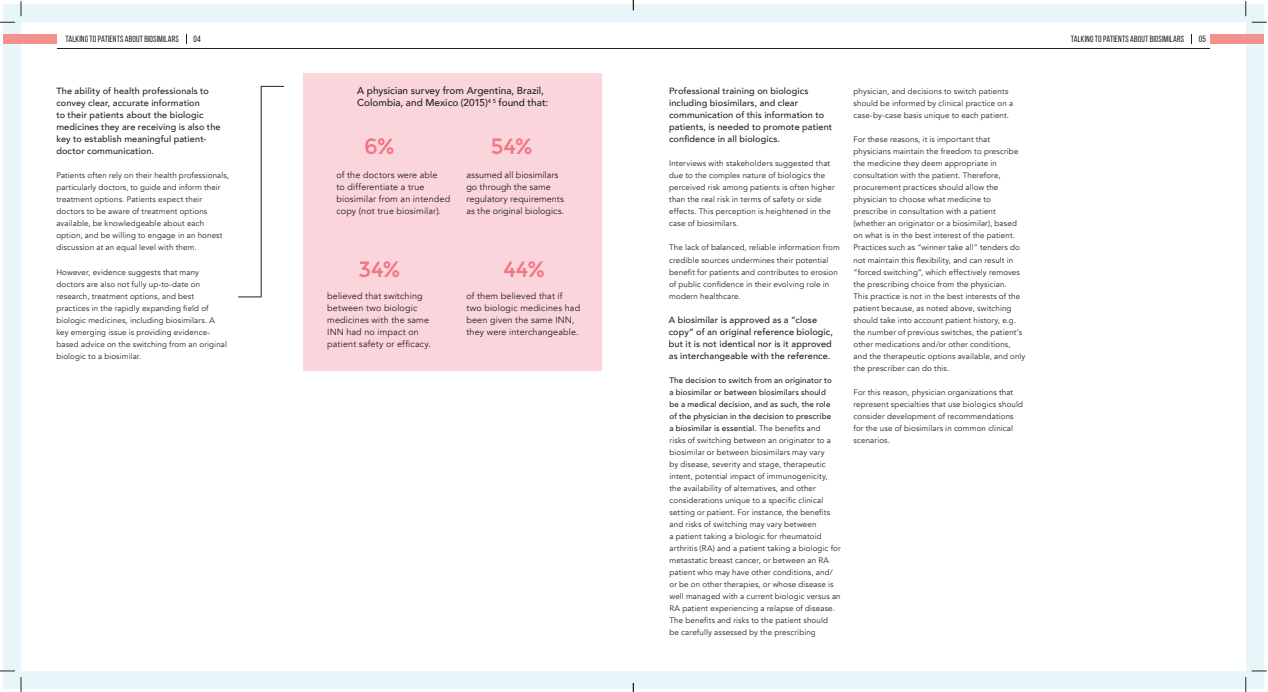
<style>
.page{position:relative;width:1268px;height:692px;background:#fff}
.page>*{position:absolute;margin:0;border:0;box-sizing:border-box;transform-origin:0 0}
.t1{font:22px "Montserrat";color:#f27582}
.t2{font:500 10px/12px "Avenir";color:#231f20}
.t3{font:500 9px/12px "Avenir";letter-spacing:.015em;color:#231f20}
.t4{font:9px/12px "Avenir";letter-spacing:.015em;color:#231f20}
.t5{font:9px "Bebas Neue";letter-spacing:.01em;color:#231f20}
.t6{font:8px/12px "Avenir";letter-spacing:.015em;color:#231f20}
.s1{font-weight:500}
</style>
<div class="page">
<div style="left:3px;top:4px;width:630px;height:684px;background:#e8f6f9"></div>
<div style="left:21px;top:22px;width:612px;height:648px;background:#fff"></div>
<div style="left:303px;top:73px;width:298px;height:297px;background:#fad5db"></div>
<hr style="left:57px;top:48px;width:576px;height:1px;background:#231f20">
<div style="left:3px;top:34px;width:54px;height:9px;background:#f4918e"></div>
<svg style="left:238px;top:86px;width:46px;height:211px"></svg>
<div style="left:633px;top:4px;width:630px;height:684px;background:#e8f6f9"></div>
<div style="left:633px;top:22px;width:612px;height:648px;background:#fff"></div>
<hr style="left:633px;top:48px;width:576px;height:1px;background:#231f20">
<div style="left:1209px;top:34px;width:54px;height:9px;background:#f4918e"></div>
<svg style="left:0;top:22px;width:15px;height:1px"></svg>
<svg style="left:1251px;top:22px;width:15px;height:1px"></svg>
<svg style="left:20px;top:1px;width:2px;height:15px"></svg>
<svg style="left:0;top:670px;width:22px;height:21px"></svg>
<svg style="left:1245px;top:1px;width:1px;height:15px"></svg>
<svg style="left:1244px;top:670px;width:22px;height:21px"></svg>
<svg style="left:632px;top:0;width:2px;height:10px"></svg>
<svg style="left:632px;top:683px;width:2px;height:8px"></svg>
<p class="t5" style="left:65px;top:34px;width:115px">TALKING TO PATIENTS ABOUT BIOSIMILARS</p>
<p class="t5" style="left:194px;top:34px;width:9px">04</p>
<p class="t3" style="left:56px;top:85px;width:166px">The ability of health professionals to convey clear, accurate information<br>to their patients about the biologic medicines they are receiving is also the key to establish meaningful patient&shy;doctor communication.</p>
<p class="t6" style="left:56px;top:170px;width:174px">Patients often rely on their health professionals, particularly doctors, to guide and inform their treatment options. Patients expect their doctors to be aware of treatment options available, be knowledgeable about each option, and be willing to engage in an honest discussion at an equal level with them.</p>
<p class="t6" style="left:56px;top:266px;width:172px">However, evidence suggests that many doctors are also not fully up-to-date on research, treatment options, and best practices in the rapidly expanding field of biologic medicines, including biosimilars. A key emerging issue is providing evidence&shy;based advice on the switching from an original biologic to a biosimilar.</p>
<p class="t2" style="left:357px;top:85px;width:193px">A physician survey from Argentina, Brazil,<br>Colombia, and Mexico (2015)<sup>4</sup> <sup>5</sup> found that:</p>
<h1 class="t1" style="left:364px;top:133px;width:32px">6%</h1>
<p class="t4" style="left:336px;top:169px;width:115px">of the doctors were able<br>to differentiate a true biosimilar from an intended copy (not true biosimilar).</p>
<h1 class="t1" style="left:491px;top:133px;width:43px">54%</h1>
<p class="t4" style="left:466px;top:169px;width:99px">assumed all biosimilars go through the same regulatory requirements as the original biologics.</p>
<h1 class="t1" style="left:358px;top:256px;width:43px">34%</h1>
<p class="t4" style="left:327px;top:289px;width:105px">believed that switching between two biologic medicines with the same<br>INN had no impact on patient safety or efficacy.</p>
<h1 class="t1" style="left:503px;top:256px;width:43px">44%</h1>
<p class="t4" style="left:466px;top:289px;width:115px">of them believed that if two biologic medicines had been given the same INN, they were interchangeable.</p>
<p class="t3" style="left:669px;top:85px;width:165px">Professional training on biologics including biosimilars, and clear communication of this information to patients, is needed to promote patient confidence in all biologics.</p>
<p class="t6" style="left:669px;top:158px;width:167px">Interviews with stakeholders suggested that due to the complex nature of biologics the perceived risk among patients is often higher than the real risk in terms of safety or side effects. This perception is heightened in the case of biosimilars.</p>
<p class="t6" style="left:669px;top:242px;width:172px">The lack of balanced, reliable information from credible sources undermines their potential benefit for patients and contributes to erosion of public confidence in their evolving role in modern healthcare.</p>
<p class="t3" style="left:668px;top:313px;width:165px">A biosimilar is approved as a “close copy” of an original reference biologic, but it is not identical nor is it approved as interchangeable with the reference.</p>
<p class="t6" style="left:669px;top:374px;width:173px"><span class="s1">The decision to switch from an originator to<br>a biosimilar or between biosimilars should<br>be a medical decision, and as such, the role<br>of the physician in the decision to prescribe<br>a biosimilar is essential.</span> The benefits and<br>risks of switching between an originator to a biosimilar or between biosimilars may vary<br>by disease, severity and stage, therapeutic intent, potential impact of immunogenicity, the availability of alternatives, and other considerations unique to a specific clinical setting or patient. For instance, the benefits and risks of switching may vary between<br>a patient taking a biologic for rheumatoid arthritis (RA) and a patient taking a biologic for metastatic breast cancer, or between an RA patient who may have other conditions, and/ or be on other therapies, or whose disease is well managed with a current biologic versus an RA patient experiencing a relapse of disease.<br>The benefits and risks to the patient should<br>be carefully assessed by the prescribing</p>
<p class="t6" style="left:853px;top:86px;width:161px">physician, and decisions to switch patients should be informed by clinical practice on a case-by-case basis unique to each patient.</p>
<p class="t6" style="left:853px;top:134px;width:173px">For these reasons, it is important that physicians maintain the freedom to prescribe the medicine they deem appropriate in consultation with the patient. Therefore, procurement practices should allow the physician to choose what medicine to prescribe in consultation with a patient (whether an originator or a biosimilar), based on what is in the best interest of the patient.<br>Practices such as “winner take all” tenders do not maintain this flexibility, and can result in “forced switching”, which effectively removes the prescribing choice from the physician.<br>This practice is not in the best interests of the patient because, as noted above, switching should take into account patient history, e.g. the number of previous switches, the patient’s other medications and/or other conditions, and the therapeutic options available, and only the prescriber can do this.</p>
<p class="t6" style="left:853px;top:386px;width:171px">For this reason, physician organizations that represent specialties that use biologics should consider development of recommendations for the use of biosimilars in common clinical scenarios.</p>
<p class="t5" style="left:1070px;top:34px;width:115px">TALKING TO PATIENTS ABOUT BIOSIMILARS</p>
<p class="t5" style="left:1198px;top:34px;width:9px">05</p>
</div>
